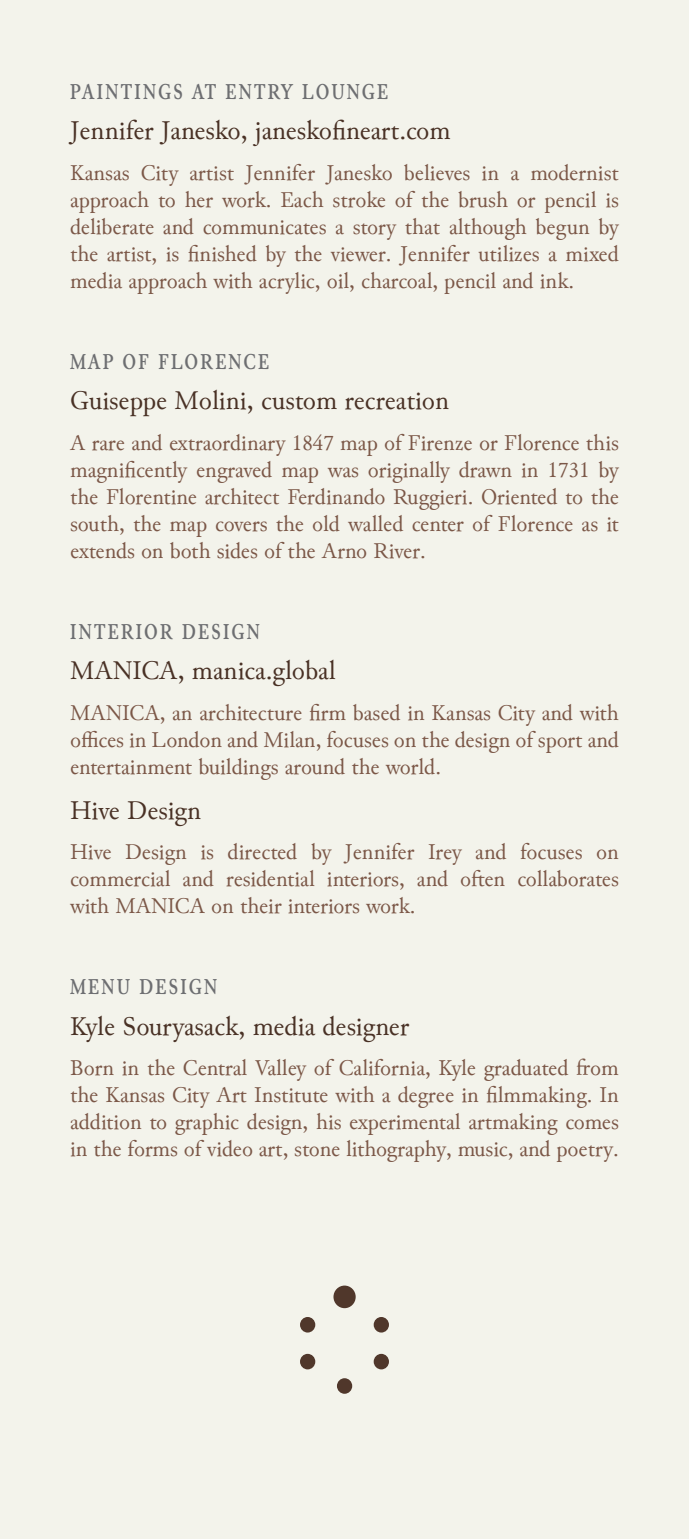
<style>
.page{position:relative;width:689px;height:1539px;background:#fff}
.page>*{position:absolute;margin:0;border:0;box-sizing:border-box;transform-origin:0 0}
.t1{font:27px "Junicode";color:#493125}
.t2{font:22.5px/27px "Junicode";color:#7b5747;text-align:justify}
.t3{font:700 condensed 22.5px "Junicode";letter-spacing:.1em;color:#6d6e71}
</style>
<div class="page">
<div style="left:0;top:0;width:688px;height:1539px;background:#f3f3eb"></div>
<div style="left:333px;top:1286px;width:22px;height:22px;background:#50372b;border-radius:50%"></div>
<div style="left:337px;top:1378px;width:15px;height:16px;background:#50372b;border-radius:50%"></div>
<div style="left:300px;top:1354px;width:15px;height:15px;background:#50372b;border-radius:50%"></div>
<div style="left:300px;top:1317px;width:15px;height:16px;background:#50372b;border-radius:50%"></div>
<div style="left:373px;top:1354px;width:16px;height:15px;background:#50372b;border-radius:50%"></div>
<div style="left:373px;top:1317px;width:16px;height:16px;background:#50372b;border-radius:50%"></div>
<p class="t3" style="left:70px;top:74px;width:319px">PAINTINGS AT ENTRY LOUNGE</p>
<p class="t1" style="left:70px;top:112px;width:382px">Jennifer Janesko, janeskofineart.com</p>
<p class="t2" style="left:70px;top:160px;width:550px">Kansas City artist Jennifer Janesko believes in a modernist approach to her work. Each stroke of the brush or pencil is deliberate and communicates a story that although begun by the artist, is finished by the viewer. Jennifer utilizes a mixed media approach with acrylic, oil, charcoal, pencil and ink.</p>
<p class="t3" style="left:70px;top:344px;width:200px">MAP OF FLORENCE</p>
<p class="t1" style="left:70px;top:382px;width:380px">Guiseppe Molini, custom recreation</p>
<p class="t2" style="left:70px;top:430px;width:550px">A rare and extraordinary 1847 map of Firenze or Florence this magnificently engraved map was originally drawn in 1731 by the Florentine architect Ferdinando Ruggieri. Oriented to the south, the map covers the old walled center of Florence as it extends on both sides of the Arno River.</p>
<p class="t3" style="left:70px;top:614px;width:191px">INTERIOR DESIGN</p>
<p class="t1" style="left:70px;top:652px;width:267px">MANICA, manica.global</p>
<p class="t2" style="left:70px;top:700px;width:550px">MANICA, an architecture firm based in Kansas City and with offices in London and Milan, focuses on the design of sport and entertainment buildings around the world.</p>
<p class="t1" style="left:70px;top:792px;width:133px">Hive Design</p>
<p class="t2" style="left:70px;top:839px;width:550px">Hive Design is directed by Jennifer Irey and focuses on commercial and residential interiors, and often collaborates with MANICA on their interiors work.</p>
<p class="t3" style="left:70px;top:970px;width:148px">MENU DESIGN</p>
<p class="t1" style="left:70px;top:1008px;width:340px">Kyle Souryasack, media designer</p>
<p class="t2" style="left:70px;top:1055px;width:550px">Born in the Central Valley of California, Kyle graduated from the Kansas City Art Institute with a degree in filmmaking. In addition to graphic design, his experimental artmaking comes in the forms of video art, stone lithography, music, and poetry.</p>
</div>
